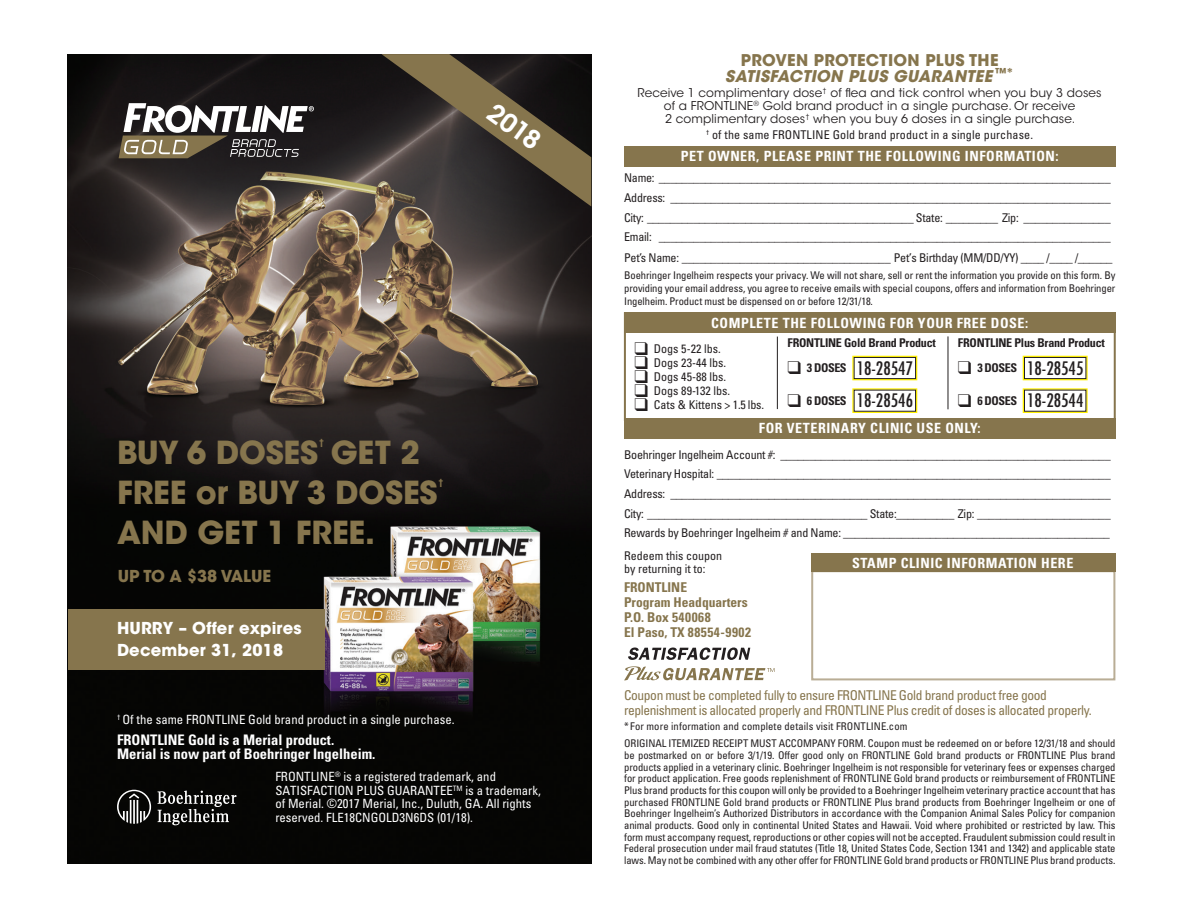
<style>
.page{position:relative;width:1188px;height:918px;background:#fff}
.page>*{position:absolute;margin:0;border:0;box-sizing:border-box;transform-origin:0 0}
.t1{font:700 31.5px "ITC Avant Garde Std";letter-spacing:-.005em;color:#86754d}
.t2{font:600 25.5px "ITC Avant Garde Std";color:#fff}
.t3{font:condensed 18.15px "Futura Std";color:#231f20}
.t4{font:700 16.35px/21.8px "ITC Avant Garde Std";letter-spacing:.01em;color:#fff}
.t5{font:700 16.35px "ITC Avant Garde Std";color:#86754d}
.t6{font:italic 700 16.05px/16px "ITC Avant Garde Std";letter-spacing:.02em;color:#86754d;text-align:center}
.t7{font:700 condensed 14.55px/13.6px "Univers LT Std";color:#fff}
.t8{font:700 condensed 14.1px "Univers LT Std";letter-spacing:.04em;color:#fff}
.t9{font:condensed 13.5px/15px "Univers LT Std";letter-spacing:-.03em;color:#86754d}
.t10{font:700 condensed 13.5px/15px "Univers LT Std";color:#86754d}
.t11{font:condensed 12.75px/13.6px "Univers LT Std";color:#fff}
.t12{font:condensed 12px/19.6px "Univers LT Std";color:#231f20}
.t13{font:condensed 12px/19.8px "Univers LT Std";letter-spacing:-.02em;color:#231f20}
.t14{font:12px/13px "ITC Avant Garde Std";letter-spacing:.01em;color:#231f20;text-align:center}
.t15{font:700 condensed 12px "Univers LT Std";letter-spacing:-.02em;color:#231f20}
.t16{font:condensed 10.65px/11.7px "Univers LT Std";letter-spacing:-.01em;color:#231f20;text-align:justify}
.t17{font:condensed 10.65px "Univers LT Std";letter-spacing:.01em;color:#231f20}
.t18{font:700 8.25px "ITC Avant Garde Std";color:#86754d}
.s1{font-style:normal}
.s2{font-family:"Univers LT Std";font-weight:700;font-size:12px}
</style>
<div class="page">
<img style="left:68px;top:54px;width:523px;height:810px">
<svg style="left:119px;top:103px;width:195px;height:55px"></svg>
<div style="left:68px;top:609px;width:256px;height:61px;background:#86754d"></div>
<svg style="left:381px;top:54px;width:210px;height:153px"></svg>
<svg style="left:117px;top:790px;width:34px;height:34px"></svg>
<svg style="left:158px;top:791px;width:79px;height:34px"></svg>
<div style="left:624px;top:146px;width:491px;height:21px;background:#86754d"></div>
<svg style="left:628px;top:648px;width:122px;height:12px"></svg>
<svg style="left:624px;top:666px;width:150px;height:14px"></svg>
<div style="left:624px;top:418px;width:491px;height:21px;background:#86754d"></div>
<div style="left:811px;top:570px;width:304px;height:110px;border:2px solid #b9ad95"></div>
<div style="left:811px;top:553px;width:304px;height:19px;background:#86754d"></div>
<div style="left:624px;top:312px;width:492px;height:109px;border:2px solid #86754d"></div>
<div style="left:852px;top:388px;width:65px;height:25px;border:1px solid #fff101"></div>
<div style="left:854px;top:390px;width:62px;height:22px;border:1px solid #231f20"></div>
<div style="left:852px;top:356px;width:65px;height:24px;border:1px solid #fff101"></div>
<div style="left:854px;top:357px;width:62px;height:22px;border:1px solid #231f20"></div>
<div style="left:1023px;top:388px;width:65px;height:25px;border:1px solid #fff101"></div>
<div style="left:1024px;top:390px;width:62px;height:22px;border:1px solid #231f20"></div>
<div style="left:1023px;top:356px;width:65px;height:24px;border:1px solid #fff101"></div>
<div style="left:1024px;top:357px;width:62px;height:22px;border:1px solid #231f20"></div>
<div style="left:624px;top:312px;width:491px;height:21px;background:#86754d"></div>
<hr style="left:777px;top:337px;width:1px;height:72px;background:#231f20">
<hr style="left:947px;top:336px;width:1px;height:73px;background:#231f20">
<h2 class="t2" style="left:500px;top:96px;width:60px;rotate:36deg">2018</h2>
<p class="t18" style="left:319px;top:437px;width:7px">†</p>
<h1 class="t1" style="left:117px;top:472px;width:322px">FREE or BUY 3 DOSES</h1>
<p class="t18" style="left:438px;top:477px;width:7px">†</p>
<h1 class="t1" style="left:117px;top:512px;width:260px">AND GET 1 FREE.</h1>
<h1 class="t1" style="left:117px;top:432px;width:304px">BUY 6 DOSES GET 2</h1>
<h3 class="t5" style="left:118px;top:565px;width:155px">UP TO A $38 VALUE</h3>
<h3 class="t4" style="left:117px;top:617px;width:186px">HURRY – Offer expires<br>December 31, 2018</h3>
<p class="t11" style="left:117px;top:712px;width:339px"><sup>†</sup> Of the same FRONTLINE Gold brand product in a single purchase.</p>
<h3 class="t7" style="left:117px;top:733px;width:260px">FRONTLINE Gold is a Merial product.<br>Merial is now part of Boehringer Ingelheim.</h3>
<p class="t11" style="left:275px;top:770px;width:267px">FRONTLINE<sup>®</sup> is a registered trademark, and SATISFACTION PLUS GUARANTEE<sup>TM</sup> is a trademark, of Merial. ©2017 Merial, Inc., Duluth, GA. All rights reserved. FLE18CNGOLD3N6DS (01/18).</p>
<h3 class="t6" style="left:725px;top:52px;width:291px"><span class="s1">PROVEN PROTECTION PLUS THE<br></span>SATISFACTION PLUS GUARANTEE <sup>™*</sup></h3>
<p class="t14" style="left:637px;top:86px;width:466px">Receive 1 complimentary dose<sup>†</sup> of flea and tick control when you buy 3 doses of a FRONTLINE<sup>®</sup> Gold brand product in a single purchase. Or receive<br>2 complimentary doses<sup>†</sup> when you buy 6 doses in a single purchase.</p>
<p class="t12" style="left:706px;top:125px;width:328px"><sup>†</sup> of the same FRONTLINE Gold brand product in a single purchase.</p>
<h3 class="t8" style="left:681px;top:148px;width:379px">PET OWNER, PLEASE PRINT THE FOLLOWING INFORMATION:</h3>
<p class="t13" style="left:624px;top:168px;width:490px">Name: ______________________________________________________________________________ Address: ____________________________________________________________________________ City: ______________________________________________ State: _________ Zip: _______________ Email: ______________________________________________________________________________ Pet’s Name: ____________________________________ Pet’s Birthday (MM/DD/YY) ____ /____ /______</p>
<p class="t16" style="left:624px;top:268px;width:493px;line-height:13px">Boehringer Ingelheim respects your privacy. We will not share, sell or rent the information you provide on this form. By providing your email address, you agree to receive emails with special coupons, offers and information from Boehringer Ingelheim. Product must be dispensed on or before 12/31/18.</p>
<h3 class="t8" style="left:711px;top:314px;width:319px">COMPLETE THE FOLLOWING FOR YOUR FREE DOSE:</h3>
<p class="t15" style="left:788px;top:336px;width:150px">FRONTLINE Gold Brand Product</p>
<p class="t12" style="left:634px;top:338px;width:88px">❑ Dogs 5-22 lbs.</p>
<p class="t12" style="left:634px;top:352px;width:93px">❑ Dogs 23-44 lbs.</p>
<p class="t12" style="left:634px;top:367px;width:93px">❑ Dogs 45-88 lbs.</p>
<p class="t12" style="left:634px;top:381px;width:97px">❑ Dogs 89-132 lbs.</p>
<p class="t12" style="left:634px;top:395px;width:131px">❑ Cats &amp; Kittens &gt; 1.5 lbs.</p>
<p class="t15" style="left:788px;top:393px;width:61px">❑ 6 DOSES</p>
<h3 class="t3" style="left:788px;top:357px;width:127px">❑ <span class="s2">3 DOSES</span> 18-28547</h3>
<h3 class="t3" style="left:857px;top:390px;width:58px">18-28546</h3>
<p class="t15" style="left:958px;top:336px;width:148px">FRONTLINE Plus Brand Product</p>
<h3 class="t3" style="left:958px;top:357px;width:127px">❑ <span class="s2">3 DOSES</span> 18-28545</h3>
<p class="t15" style="left:958px;top:393px;width:61px">❑ 6 DOSES</p>
<h3 class="t3" style="left:1027px;top:390px;width:58px">18-28544</h3>
<h3 class="t8" style="left:759px;top:420px;width:223px">FOR VETERINARY CLINIC USE ONLY:</h3>
<p class="t12" style="left:624px;top:444px;width:488px;text-align:justify">Boehringer Ingelheim Account #: _________________________________________________________ Veterinary Hospital: ____________________________________________________________________ Address: ____________________________________________________________________________ City: ______________________________________ State:__________ Zip: _______________________ Rewards by Boehringer Ingelheim # and Name: ______________________________________________</p>
<p class="t12" style="left:624px;top:549px;width:99px;line-height:12.8px">Redeem this coupon by returning it to:</p>
<p class="t10" style="left:624px;top:580px;width:129px">FRONTLINE<br>Program Headquarters<br>P.O. Box 540068<br>El Paso, TX 88554-9902</p>
<h3 class="t8" style="left:852px;top:554px;width:223px">STAMP CLINIC INFORMATION HERE</h3>
<p class="t9" style="left:624px;top:687px;width:469px">Coupon must be completed fully to ensure FRONTLINE Gold brand product free good replenishment is allocated properly and FRONTLINE Plus credit of doses is allocated properly.</p>
<p class="t17" style="left:624px;top:720px;width:285px">* For more information and complete details visit FRONTLINE.com</p>
<p class="t16" style="left:624px;top:738px;width:493px">ORIGINAL ITEMIZED RECEIPT MUST ACCOMPANY FORM. Coupon must be redeemed on or before 12/31/18 and should be postmarked on or before 3/1/19. Offer good only on FRONTLINE Gold brand products or FRONTLINE Plus brand products applied in a veterinary clinic. Boehringer Ingelheim is not responsible for veterinary fees or expenses charged for product application. Free goods replenishment of FRONTLINE Gold brand products or reimbursement of FRONTLINE Plus brand products for this coupon will only be provided to a Boehringer Ingelheim veterinary practice account that has purchased FRONTLINE Gold brand products or FRONTLINE Plus brand products from Boehringer Ingelheim or one of Boehringer Ingelheim’s Authorized Distributors in accordance with the Companion Animal Sales Policy for companion animal products. Good only in continental United States and Hawaii. Void where prohibited or restricted by law. This form must accompany request, reproductions or other copies will not be accepted. Fraudulent submission could result in Federal prosecution under mail fraud statutes (Title 18, United States Code, Section 1341 and 1342) and applicable state laws. May not be combined with any other offer for FRONTLINE Gold brand products or FRONTLINE Plus brand products.</p>
</div>
